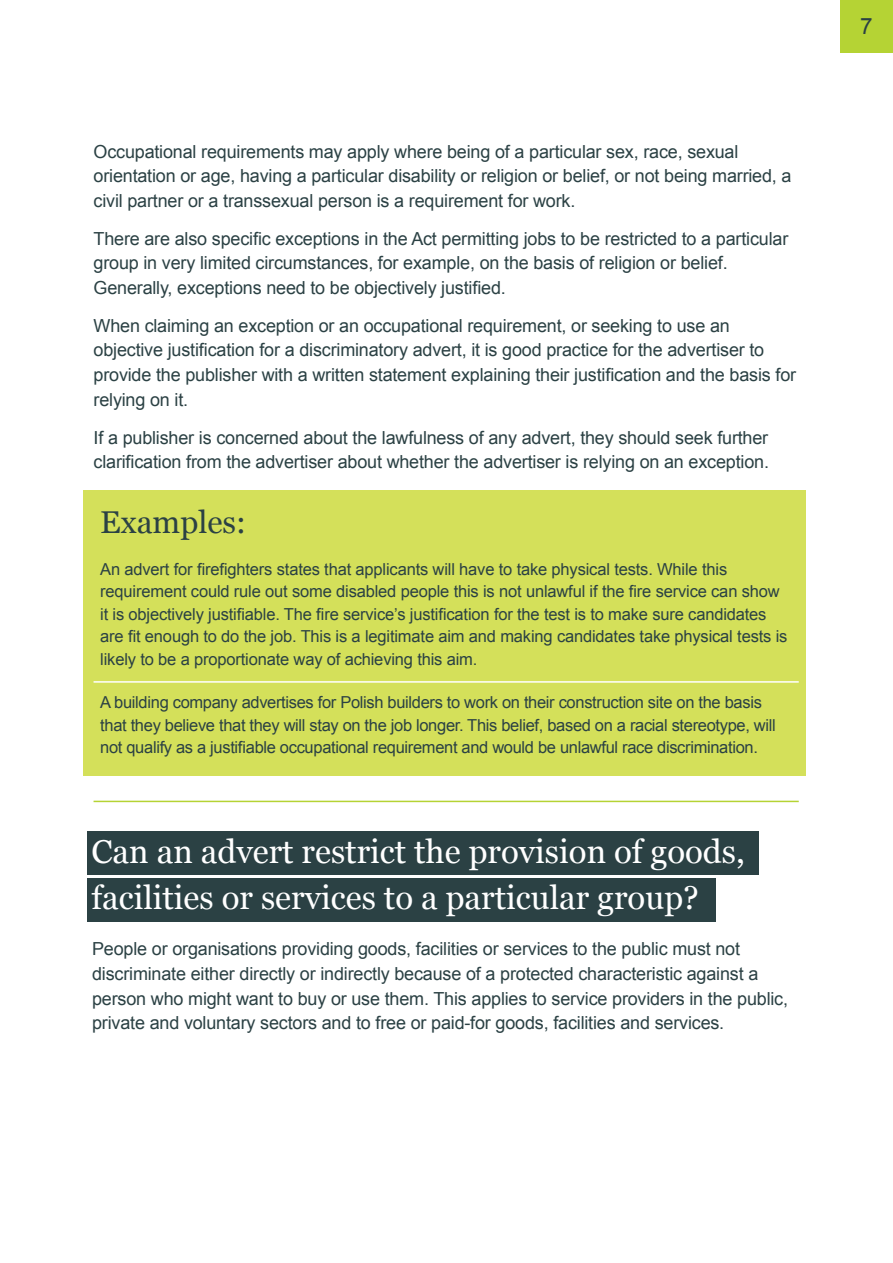
<style>
.page{position:relative;width:893px;height:1263px;background:#fff}
.page>*{position:absolute;margin:0;border:0;box-sizing:border-box;transform-origin:0 0}
.t1{font:33px/45px "Georgia";color:#fff}
.t2{font:31.5px "Georgia";color:#2b4144}
.t3{font:22.5px "Arial";color:#2b4144}
.t4{font:18px/24.8px "Arial";letter-spacing:-.01em;color:#2b4144}
.t5{font:16.5px/22.5px "Arial";letter-spacing:-.01em;color:#2b4144}
</style>
<div class="page">
<div style="left:840px;top:0;width:53px;height:53px;background:#b5d334"></div>
<div style="left:83px;top:490px;width:723px;height:285px;background:#d4e05a"></div>
<hr style="left:94px;top:801px;width:705px;height:1px;background:#b5d334">
<hr style="left:94px;top:681px;width:705px;height:2px;background:#fff">
<div style="left:87px;top:831px;width:672px;height:44px;background:#2b4144"></div>
<div style="left:87px;top:878px;width:629px;height:43px;background:#2b4144"></div>
<p class="t4" style="left:94px;top:139px;width:700px">Occupational requirements may apply where being of a particular sex, race, sexual orientation or age, having a particular disability or religion or belief, or not being married, a civil partner or a transsexual person is a requirement for work.</p>
<p class="t4" style="left:94px;top:226px;width:696px">There are also specific exceptions in the Act permitting jobs to be restricted to a particular group in very limited circumstances, for example, on the basis of religion or belief.<br>Generally, exceptions need to be objectively justified.</p>
<p class="t4" style="left:94px;top:313px;width:704px">When claiming an exception or an occupational requirement, or seeking to use an objective justification for a discriminatory advert, it is good practice for the advertiser to provide the publisher with a written statement explaining their justification and the basis for relying on it.</p>
<p class="t4" style="left:94px;top:425px;width:677px">If a publisher is concerned about the lawfulness of any advert, they should seek further clarification from the advertiser about whether the advertiser is relying on an exception.</p>
<h2 class="t2" style="left:100px;top:500px;width:147px">Examples:</h2>
<p class="t5" style="left:100px;top:558px;width:689px">An advert for firefighters states that applicants will have to take physical tests. While this requirement could rule out some disabled people this is not unlawful if the fire service can show it is objectively justifiable. The fire service’s justification for the test is to make sure candidates are fit enough to do the job. This is a legitimate aim and making candidates take physical tests is likely to be a proportionate way of achieving this aim.</p>
<p class="t5" style="left:100px;top:691px;width:677px">A building company advertises for Polish builders to work on their construction site on the basis that they believe that they will stay on the job longer. This belief, based on a racial stereotype, will not qualify as a justifiable occupational requirement and would be unlawful race discrimination.</p>
<h1 class="t1" style="left:91px;top:828px;width:655px">Can an advert restrict the provision of goods, facilities or services to a particular group?</h1>
<p class="t4" style="left:92px;top:937px;width:697px">People or organisations providing goods, facilities or services to the public must not discriminate either directly or indirectly because of a protected characteristic against a person who might want to buy or use them. This applies to service providers in the public, private and voluntary sectors and to free or paid-for goods, facilities and services.</p>
<p class="t3" style="left:860px;top:12px;width:14px">7</p>
</div>
